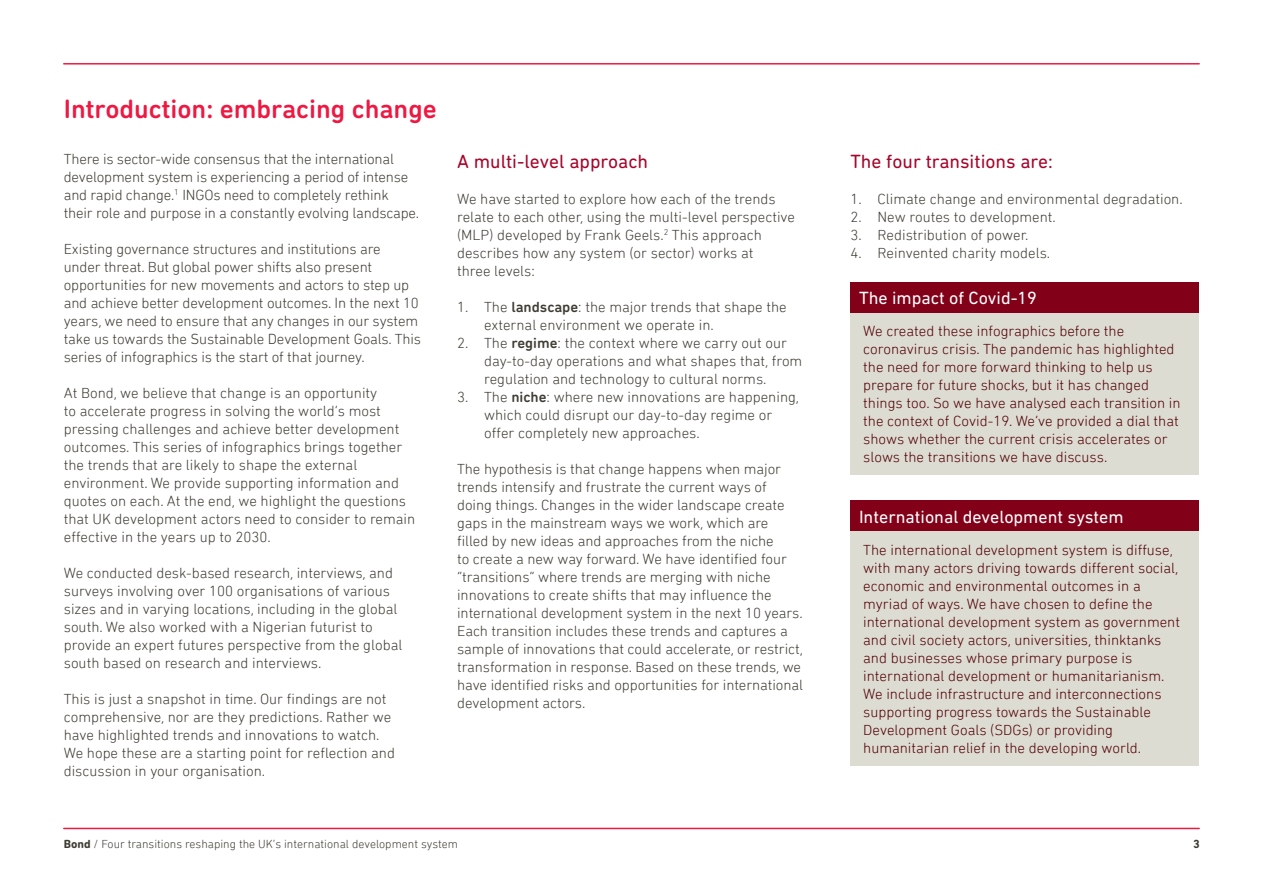
<style>
.page{position:relative;width:1263px;height:893px;background:#fff}
.page>*{position:absolute;margin:0;border:0;box-sizing:border-box;transform-origin:0 0}
.t1{font:500 27px "DIN Next Rounded LT Pro";color:#ed1943}
.t2{font:19.5px "DIN Next Rounded LT Pro";color:#a7052b}
.t3{font:18px "DIN Next LT Pro";color:#fff}
.t4{font:300 15px/18px "DIN Next Rounded LT Pro";color:#3e3c32}
.t5{font:300 15px/18px "DIN Next Rounded LT Pro";color:#530002}
.t6{font:300 12px "DIN Next Rounded LT Pro";color:#3e3c32}
.t7{font:700 12px "DIN Next Rounded LT Pro";color:#3e3c32}
.s1{font-weight:500}
.s2{font-weight:700}
</style>
<div class="page">
<hr style="left:64px;top:828px;width:1135px;height:1px;background:#ed1943">
<hr style="left:64px;top:63px;width:1135px;height:2px;background:#ed1943">
<div style="left:850px;top:312px;width:349px;height:163px;background:#dcdcd3"></div>
<div style="left:850px;top:282px;width:349px;height:30px;background:#820119"></div>
<div style="left:850px;top:501px;width:349px;height:30px;background:#820119"></div>
<div style="left:850px;top:531px;width:349px;height:235px;background:#dcdcd3"></div>
<h1 class="t1" style="left:64px;top:98px;width:375px">Introduction: embracing change</h1>
<p class="t4" style="left:64px;top:150px;width:357px">There is sector-wide consensus that the international development system is experiencing a period of intense and rapid change.<sup>1</sup> INGOs need to completely rethink their role and purpose in a constantly evolving landscape.</p>
<p class="t4" style="left:64px;top:240px;width:359px">Existing governance structures and institutions are under threat. But global power shifts also present opportunities for new movements and actors to step up and achieve better development outcomes. In the next 10 years, we need to ensure that any changes in our system take us towards the Sustainable Development Goals. This series of infographics is the start of that journey.</p>
<p class="t4" style="left:64px;top:384px;width:353px">At Bond, we believe that change is an opportunity<br>to accelerate progress in solving the world’s most pressing challenges and achieve better development outcomes. This series of infographics brings together the trends that are likely to shape the external environment. We provide supporting information and quotes on each. At the end, we highlight the questions that UK development actors need to consider to remain effective in the years up to 2030.</p>
<p class="t4" style="left:64px;top:564px;width:340px">We conducted desk-based research, interviews, and surveys involving over 100 organisations of various sizes and in varying locations, including in the global south. We also worked with a Nigerian futurist to provide an expert futures perspective from the global south based on research and interviews.</p>
<p class="t4" style="left:64px;top:690px;width:333px">This is just a snapshot in time. Our findings are not comprehensive, nor are they predictions. Rather we have highlighted trends and innovations to watch.<br>We hope these are a starting point for reflection and discussion in your organisation.</p>
<h2 class="t2" style="left:457px;top:153px;width:193px">A multi-level approach</h2>
<p class="t4" style="left:457px;top:189px;width:339px">We have started to explore how each of the trends relate to each other, using the multi-level perspective (MLP) developed by Frank Geels.<sup>2</sup> This approach describes how any system (or sector) works at<br>three levels:</p>
<p class="t4" style="left:484px;top:297px;width:304px;text-indent:-27px">1. The <span class="s1">landscape</span>: the major trends that shape the external environment we operate in.</p>
<p class="t4" style="left:484px;top:333px;width:320px;text-indent:-27px">2. The <span class="s1">regime</span>: the context where we carry out our day-to-day operations and what shapes that, from regulation and technology to cultural norms.</p>
<p class="t4" style="left:484px;top:387px;width:316px;text-indent:-27px">3. The <span class="s1">niche</span>: where new innovations are happening, which could disrupt our day-to-day regime or offer completely new approaches.</p>
<p class="t4" style="left:457px;top:459px;width:347px">The hypothesis is that change happens when major trends intensify and frustrate the current ways of doing things. Changes in the wider landscape create gaps in the mainstream ways we work, which are filled by new ideas and approaches from the niche<br>to create a new way forward. We have identified four “transitions” where trends are merging with niche innovations to create shifts that may influence the international development system in the next 10 years.<br>Each transition includes these trends and captures a sample of innovations that could accelerate, or restrict, transformation in response. Based on these trends, we have identified risks and opportunities for international development actors.</p>
<h2 class="t2" style="left:850px;top:153px;width:204px">The four transitions are:</h2>
<p class="t4" style="left:850px;top:189px;width:334px">1. Climate change and environmental degradation.</p>
<p class="t4" style="left:850px;top:207px;width:207px">2. New routes to development.</p>
<p class="t4" style="left:850px;top:225px;width:179px">3. Redistribution of power.</p>
<p class="t4" style="left:850px;top:243px;width:201px">4. Reinvented charity models.</p>
<p class="t3" style="left:859px;top:291px;width:180px">The impact of Covid-19</p>
<p class="t5" style="left:863px;top:322px;width:319px">We created these infographics before the coronavirus crisis. The pandemic has highlighted the need for more forward thinking to help us prepare for future shocks, but it has changed things too. So we have analysed each transition in the context of Covid-19. We’ve provided a dial that shows whether the current crisis accelerates or slows the transitions we have discuss.</p>
<p class="t3" style="left:859px;top:510px;width:266px">International development system</p>
<p class="t5" style="left:863px;top:541px;width:318px">The international development system is diffuse, with many actors driving towards different social, economic and environmental outcomes in a myriad of ways. We have chosen to define the international development system as government and civil society actors, universities, thinktanks and businesses whose primary purpose is international development or humanitarianism.<br>We include infrastructure and interconnections supporting progress towards the Sustainable Development Goals (SDGs) or providing humanitarian relief in the developing world.</p>
<p class="t6" style="left:64px;top:837px;width:396px"><span class="s2">Bond</span> / Four transitions reshaping the UK’s international development system</p>
<p class="t7" style="left:1193px;top:836px;width:8px">3</p>
</div>
